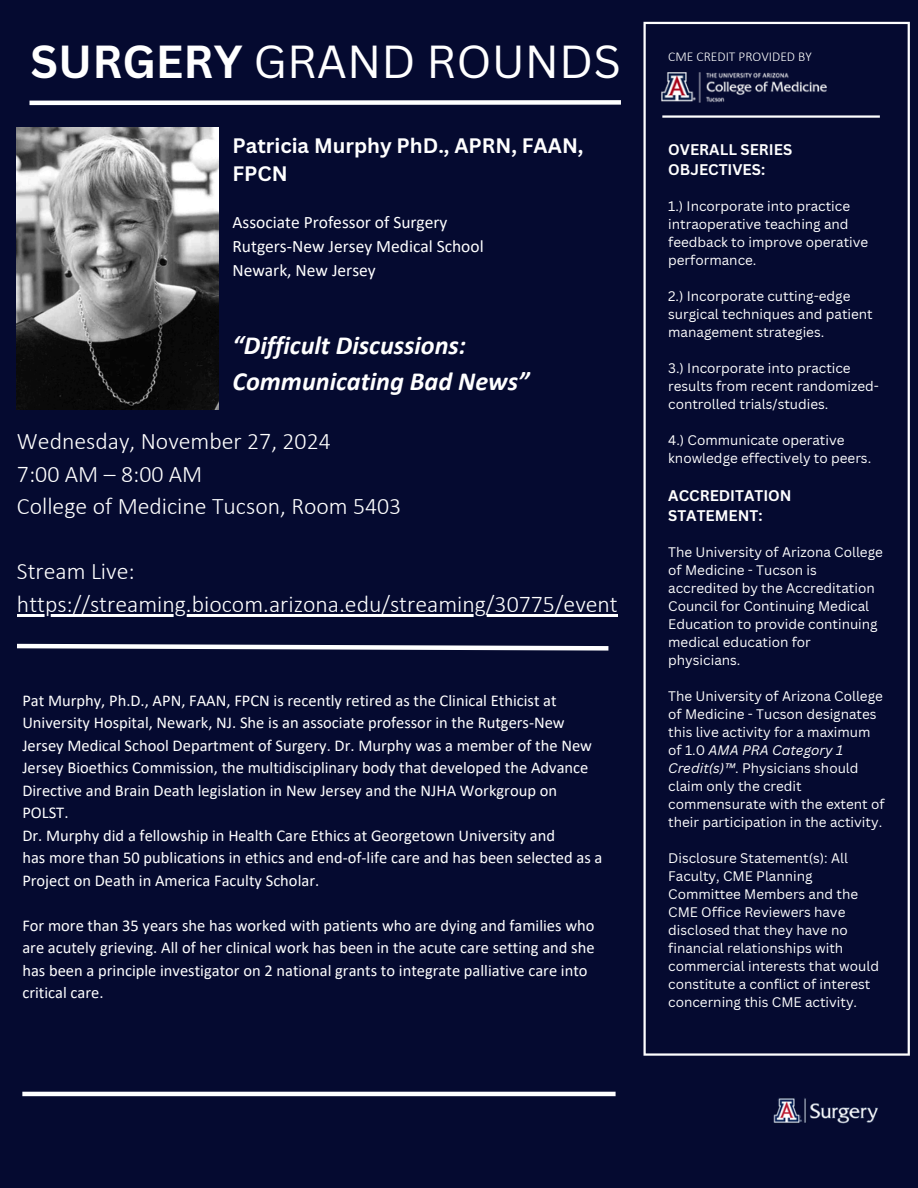
<style>
.page{position:relative;width:918px;height:1188px;background:#050a30}
.page>*{position:absolute;margin:0;border:0;box-sizing:border-box;transform-origin:0 0}
.t1{font:45px "Canva Sans";color:#fff}
.t2{font:italic 700 26.25px/36px "Calibri";color:#fff}
.t3{font:300 23.85px/32.7px "Calibri";color:#fff}
.t4{font:700 20.4px/28.2px "Canva Sans";color:#fff}
.t5{font:17.4px "Calibri";color:#fff}
.t6{font:16.5px/22.5px "Calibri";color:#fff}
.t7{font:700 15px/20.2px "Canva Sans";color:#fff}
.t8{font:13.5px/18px "Canva Sans";color:#fff}
.t9{font:300 13.5px "Calibri";color:#fff}
.s1{font-weight:700}
.s2{font-style:italic}
</style>
<div class="page">
<hr style="left:643px;top:24px;width:3px;height:1029px;background:#fff">
<hr style="left:908px;top:24px;width:2px;height:1029px;background:#fff">
<hr style="left:643px;top:22px;width:267px;height:2px;background:#fff">
<hr style="left:643px;top:1053px;width:267px;height:3px;background:#fff">
<img style="left:773px;top:1098px;width:105px;height:25px">
<img style="left:661px;top:72px;width:166px;height:31px">
<svg style="left:29px;top:100px;width:592px;height:6px"></svg>
<hr style="left:22px;top:1092px;width:594px;height:4px;background:#fff">
<hr style="left:662px;top:115px;width:218px;height:3px;background:#fff">
<svg style="left:17px;top:643px;width:592px;height:8px"></svg>
<img style="left:17px;top:127px;width:201px;height:283px">
<hr style="left:17px;top:614px;width:601px;height:3px;background:#fff">
<h1 class="t1" style="left:31px;top:30px;width:592px"><span class="s1">SURGERY</span> GRAND ROUNDS</h1>
<p class="t4" style="left:233px;top:131px;width:353px">Patricia Murphy PhD., APRN, FAAN,<br>FPCN</p>
<p class="t5" style="left:233px;top:215px;width:217px">Associate Professor of Surgery</p>
<p class="t5" style="left:233px;top:239px;width:253px">Rutgers-New Jersey Medical School</p>
<p class="t5" style="left:233px;top:263px;width:145px">Newark, New Jersey</p>
<p class="t2" style="left:233px;top:330px;width:298px">“Difficult Discussions:<br>Communicating Bad News”</p>
<p class="t3" style="left:17px;top:427px;width:386px">Wednesday, November 27, 2024<br>7:00 AM – 8:00 AM<br>College of Medicine Tucson, Room 5403</p>
<p class="t3" style="left:17px;top:557px;width:119px">Stream Live:</p>
<p class="t3" style="left:17px;top:590px;width:602px">https://streaming.biocom.arizona.edu/streaming/30775/event</p>
<p class="t6" style="left:22px;top:690px;width:571px">Pat Murphy, Ph.D., APN, FAAN, FPCN is recently retired as the Clinical Ethicist at University Hospital, Newark, NJ. She is an associate professor in the Rutgers-New Jersey Medical School Department of Surgery. Dr. Murphy was a member of the New Jersey Bioethics Commission, the multidisciplinary body that developed the Advance Directive and Brain Death legislation in New Jersey and the NJHA Workgroup on POLST.</p>
<p class="t6" style="left:22px;top:825px;width:534px">Dr. Murphy did a fellowship in Health Care Ethics at Georgetown University and</p>
<p class="t6" style="left:22px;top:848px;width:582px">has more than 50 publications in ethics and end-of-life care and has been selected as a<br>Project on Death in America Faculty Scholar.</p>
<p class="t6" style="left:22px;top:915px;width:574px">For more than 35 years she has worked with patients who are dying and families who are acutely grieving. All of her clinical work has been in the acute care setting and she has been a principle investigator on 2 national grants to integrate palliative care into critical care.</p>
<h1 class="t9" style="left:668px;top:51px;width:145px">CME CREDIT PROVIDED BY</h1>
<h4 class="t7" style="left:668px;top:139px;width:126px">OVERALL SERIES<br>OBJECTIVES:</h4>
<p class="t8" style="left:668px;top:197px;width:202px">1.) Incorporate into practice intraoperative teaching and feedback to improve operative performance.</p>
<p class="t8" style="left:668px;top:287px;width:206px">2.) Incorporate cutting-edge surgical techniques and patient management strategies.</p>
<p class="t8" style="left:668px;top:359px;width:212px">3.) Incorporate into practice results from recent randomized&shy;controlled trials/studies.</p>
<h2 class="t8" style="left:668px;top:431px;width:204px">4.) Communicate operative knowledge effectively to peers.</h2>
<h3 class="t7" style="left:668px;top:485px;width:125px">ACCREDITATION<br>STATEMENT:</h3>
<p class="t8" style="left:668px;top:543px;width:216px">The University of Arizona College of Medicine - Tucson is accredited by the Accreditation<br>Council for Continuing Medical<br>Education to provide continuing medical education for physicians.</p>
<p class="t8" style="left:668px;top:687px;width:218px">The University of Arizona College of Medicine - Tucson designates this live activity for a maximum of 1.0 <span class="s2">AMA PRA Category 1<br>Credit(s)™</span>. Physicians should claim only the credit commensurate with the extent of their participation in the activity.</p>
<p class="t8" style="left:668px;top:849px;width:212px">Disclosure Statement(s): All<br>Faculty, CME Planning<br>Committee Members and the<br>CME Office Reviewers have disclosed that they have no financial relationships with commercial interests that would constitute a conflict of interest concerning this CME activity.</p>
</div>
